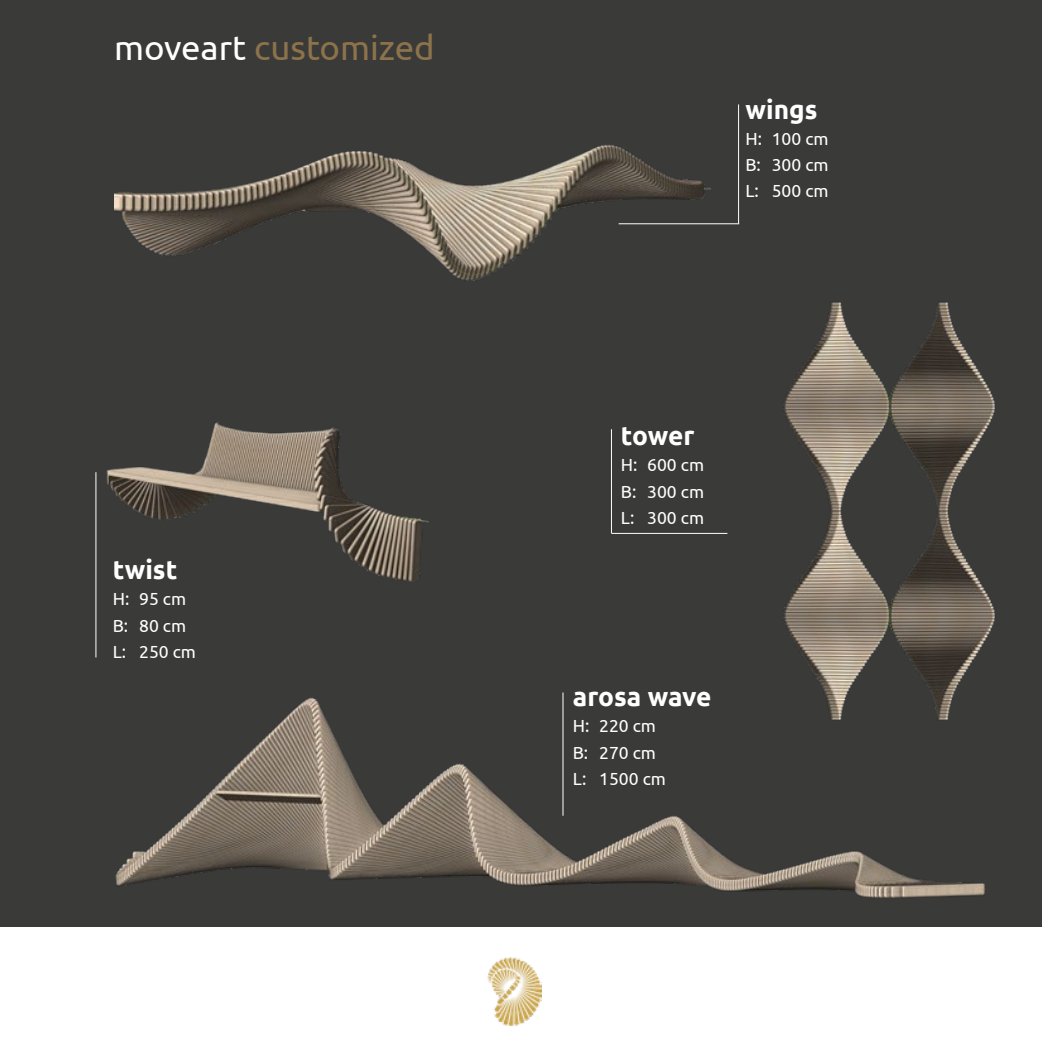
<style>
.page{position:relative;width:1042px;height:1042px;background:#fff}
.page>*{position:absolute;margin:0;border:0;box-sizing:border-box;transform-origin:0 0}
.t1{font:34.82px "Ubuntu";color:#8c734b}
.t2{font:700 26.25px "Ubuntu";color:#fff}
.t3{font:17.5px/26.2px "Ubuntu";color:#fff;text-align:justify}
.s1{color:#fff}
</style>
<div class="page">
<div style="left:0;top:0;width:1042px;height:926px;background:#3a3a39"></div>
<img style="left:487px;top:957px;width:54px;height:69px">
<img style="left:114px;top:144px;width:596px;height:137px">
<img style="left:96px;top:422px;width:332px;height:178px">
<img style="left:115px;top:692px;width:871px;height:206px">
<img style="left:759px;top:302px;width:236px;height:443px">
<hr style="left:618px;top:223px;width:121px;height:1px;background:#fff">
<hr style="left:738px;top:104px;width:1px;height:119px;background:#fff">
<hr style="left:95px;top:472px;width:1px;height:185px;background:#fff">
<hr style="left:562px;top:692px;width:1px;height:124px;background:#fff">
<hr style="left:611px;top:429px;width:1px;height:104px;background:#fff">
<hr style="left:611px;top:533px;width:116px;height:1px;background:#fff">
<h1 class="t1" style="left:114px;top:27px;width:322px"><span class="s1">moveart</span> customized</h1>
<h2 class="t2" style="left:113px;top:554px;width:66px">twist</h2>
<p class="t3" style="left:113px;top:585px;width:85px;text-align:left">H: 95 cm<br>B: 80 cm<br>L: 250 cm</p>
<h2 class="t2" style="left:745px;top:93px;width:73px">wings</h2>
<p class="t3" style="left:745px;top:125px;width:85px">H: 100 cm B: 300 cm L: 500 cm</p>
<h2 class="t2" style="left:621px;top:420px;width:75px">tower</h2>
<p class="t3" style="left:621px;top:451px;width:85px">H: 600 cm B: 300 cm L: 300 cm</p>
<h2 class="t2" style="left:573px;top:681px;width:140px">arosa wave</h2>
<p class="t3" style="left:573px;top:712px;width:94px;text-align:left">H: 220 cm<br>B: 270 cm<br>L: 1500 cm</p>
</div>
